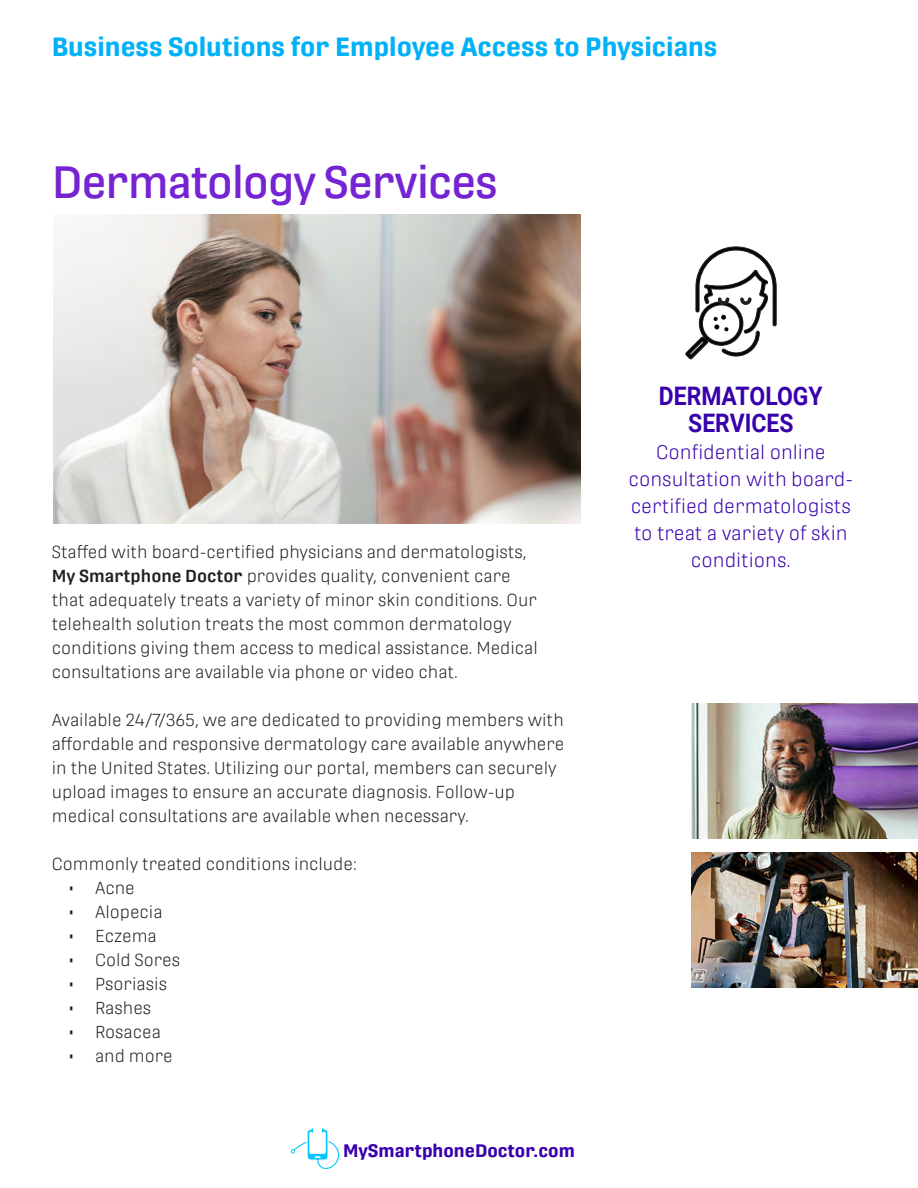
<style>
.page{position:relative;width:918px;height:1188px;background:#fff}
.page>*{position:absolute;margin:0;border:0;box-sizing:border-box;transform-origin:0 0}
.Pop_Headline_Protipo_Medium{font:500 45px "Protipo";letter-spacing:-.03em;color:#7523d3}
.Popup_Text_Protipo{font:700 26.25px "Protipo";color:#00b1f8}
.Headline_H3_-_Black{font:700 25.5px/27px "Roboto";color:#3800ad;text-align:center;scale:.9 1}
.Icons_Text_-_Protipo{font:300 19.5px/27px "Protipo";color:#3800ad;text-align:center}
.t1{font:700 18px "Protipo";color:#3800ad}
.Popup_Text_Protipo-2{font:300 17.25px/24px "Protipo";color:#231f20}
.s1{font-weight:600}
</style>
<div class="page">
<svg style="left:685px;top:246px;width:92px;height:114px"></svg>
<img style="left:54px;top:214px;width:526px;height:309px">
<svg style="left:291px;top:1128px;width:48px;height:41px"></svg>
<img style="left:691px;top:703px;width:227px;height:136px">
<img style="left:691px;top:852px;width:227px;height:136px">
<p class="Popup_Text_Protipo" style="left:52px;top:31px;width:667px">Business Solutions for Employee Access to Physicians</p>
<p class="Pop_Headline_Protipo_Medium" style="left:52px;top:156px;width:448px">Dermatology Services</p>
<p class="Popup_Text_Protipo-2" style="left:52px;top:540px;width:488px">Staffed with board-certified physicians and dermatologists, <span class="s1">My Smartphone Doctor</span> provides quality, convenient care that adequately treats a variety of minor skin conditions. Our telehealth solution treats the most common dermatology conditions giving them access to medical assistance. Medical consultations are available via phone or video chat.</p>
<p class="Popup_Text_Protipo-2" style="left:52px;top:708px;width:514px">Available 24/7/365, we are dedicated to providing members with affordable and responsive dermatology care available anywhere in the United States. Utilizing our portal, members can securely upload images to ensure an accurate diagnosis. Follow-up medical consultations are available when necessary.</p>
<p class="Popup_Text_Protipo-2" style="left:52px;top:852px;width:306px">Commonly treated conditions include:</p>
<p class="Popup_Text_Protipo-2" style="left:68px;top:876px;width:68px">• Acne</p>
<p class="Popup_Text_Protipo-2" style="left:68px;top:900px;width:96px">• Alopecia</p>
<p class="Popup_Text_Protipo-2" style="left:68px;top:924px;width:90px">• Eczema</p>
<p class="Popup_Text_Protipo-2" style="left:68px;top:948px;width:114px">• Cold Sores</p>
<p class="Popup_Text_Protipo-2" style="left:68px;top:972px;width:101px">• Psoriasis</p>
<p class="Popup_Text_Protipo-2" style="left:68px;top:996px;width:85px">• Rashes</p>
<p class="Popup_Text_Protipo-2" style="left:68px;top:1020px;width:94px">• Rosacea</p>
<p class="Popup_Text_Protipo-2" style="left:68px;top:1044px;width:106px">• and more</p>
<p class="t1" style="left:343px;top:1140px;width:233px">MySmartphoneDoctor.com</p>
<p class="Headline_H3_-_Black" style="left:659px;top:381px;width:183px">DERMATOLOGY<br>SERVICES</p>
<p class="Icons_Text_-_Protipo" style="left:629px;top:438px;width:226px">Confidential online consultation with board&shy;certified dermatologists to treat a variety of skin conditions.</p>
</div>
